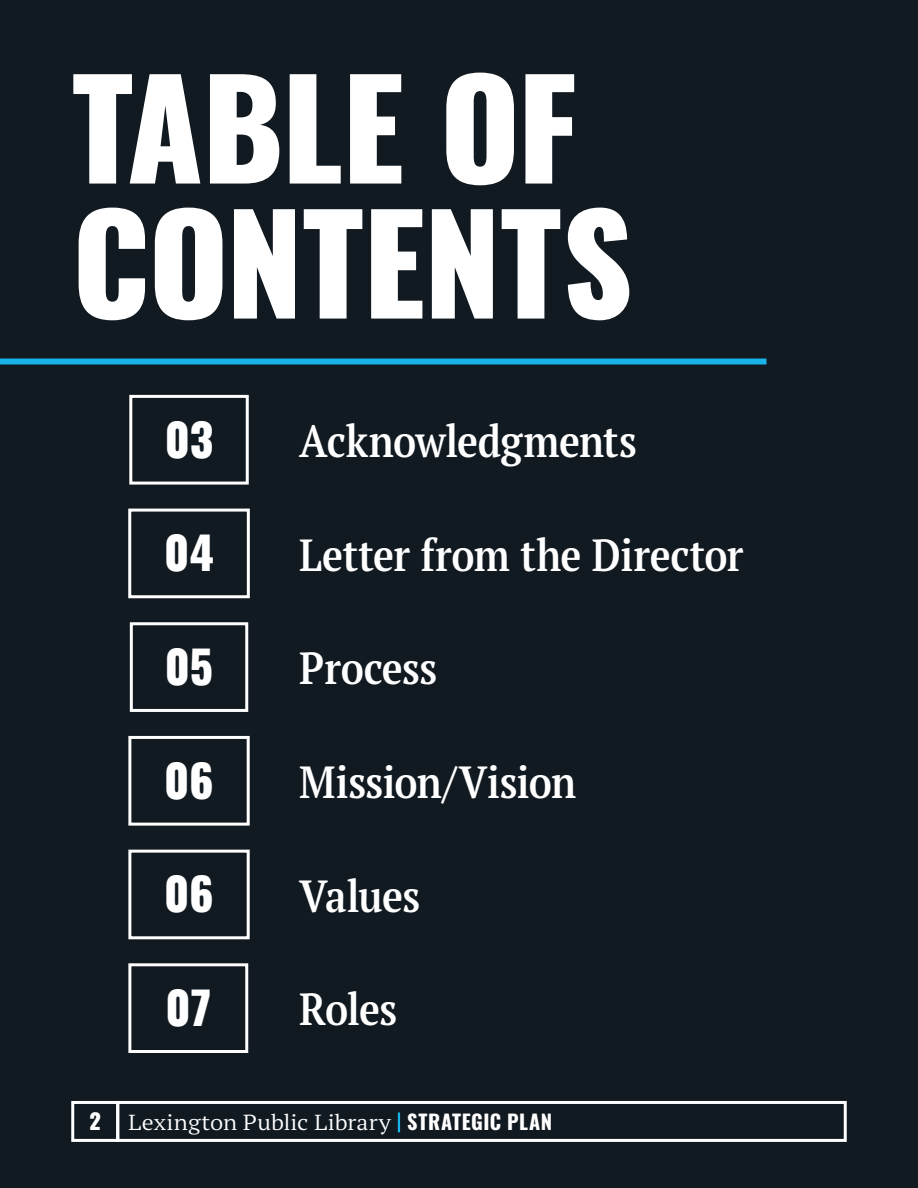
<style>
.page{position:relative;width:918px;height:1188px;background:#111921}
.page>*{position:absolute;margin:0;border:0;box-sizing:border-box;transform-origin:0 0}
.t1{font:800 135px/135px "Oswald";letter-spacing:-.01em;color:#fff}
.t2{font:600 condensed 45px "PT Serif Pro";letter-spacing:-.015em;color:#fff}
.t3{font:800 45px "Oswald";letter-spacing:-.005em;color:#fff}
.t4{font:expanded 21.75px "PT Serif Pro";color:#fff}
.t5{font:800 21.75px "Oswald";color:#fff}
.s1{font-family:"Oswald";font-weight:700;font-stretch:normal;font-size:20.25px}
</style>
<div class="page">
<div style="left:128px;top:509px;width:122px;height:89px;border:3px solid #fff"></div>
<div style="left:129px;top:395px;width:120px;height:90px;border:3px solid #fff"></div>
<div style="left:130px;top:622px;width:118px;height:90px;border:3px solid #fff"></div>
<div style="left:128px;top:736px;width:122px;height:90px;border:3px solid #fff"></div>
<div style="left:128px;top:850px;width:122px;height:89px;border:3px solid #fff"></div>
<div style="left:128px;top:963px;width:120px;height:90px;border:3px solid #fff"></div>
<div style="left:0;top:358px;width:766px;height:6px;background:#18b4e9"></div>
<div style="left:71px;top:1101px;width:48px;height:41px;border:3px solid #fff"></div>
<svg style="left:398px;top:1113px;width:2px;height:19px"></svg>
<div style="left:116px;top:1101px;width:731px;height:41px;border:3px solid #fff"></div>
<h1 class="t1" style="left:72px;top:69px;width:563px">TABLE OF<br>CONTENTS</h1>
<p class="t3" style="left:165px;top:416px;width:50px">03</p>
<p class="t2" style="left:299px;top:411px;width:339px">Acknowledgments</p>
<p class="t3" style="left:164px;top:529px;width:51px">04</p>
<p class="t2" style="left:299px;top:525px;width:446px">Letter from the Director</p>
<p class="t3" style="left:165px;top:643px;width:50px">05</p>
<p class="t2" style="left:299px;top:639px;width:139px">Process</p>
<p class="t3" style="left:164px;top:757px;width:51px">06</p>
<p class="t2" style="left:299px;top:752px;width:278px">Mission/Vision</p>
<p class="t3" style="left:164px;top:870px;width:51px">06</p>
<p class="t2" style="left:299px;top:866px;width:122px">Values</p>
<p class="t3" style="left:165px;top:984px;width:47px">07</p>
<p class="t2" style="left:299px;top:980px;width:99px">Roles</p>
<p class="t5" style="left:90px;top:1110px;width:13px">2</p>
<p class="t4" style="left:128px;top:1107px;width:426px">Lexington Public Library <span class="s1">STRATEGIC PLAN</span></p>
</div>
